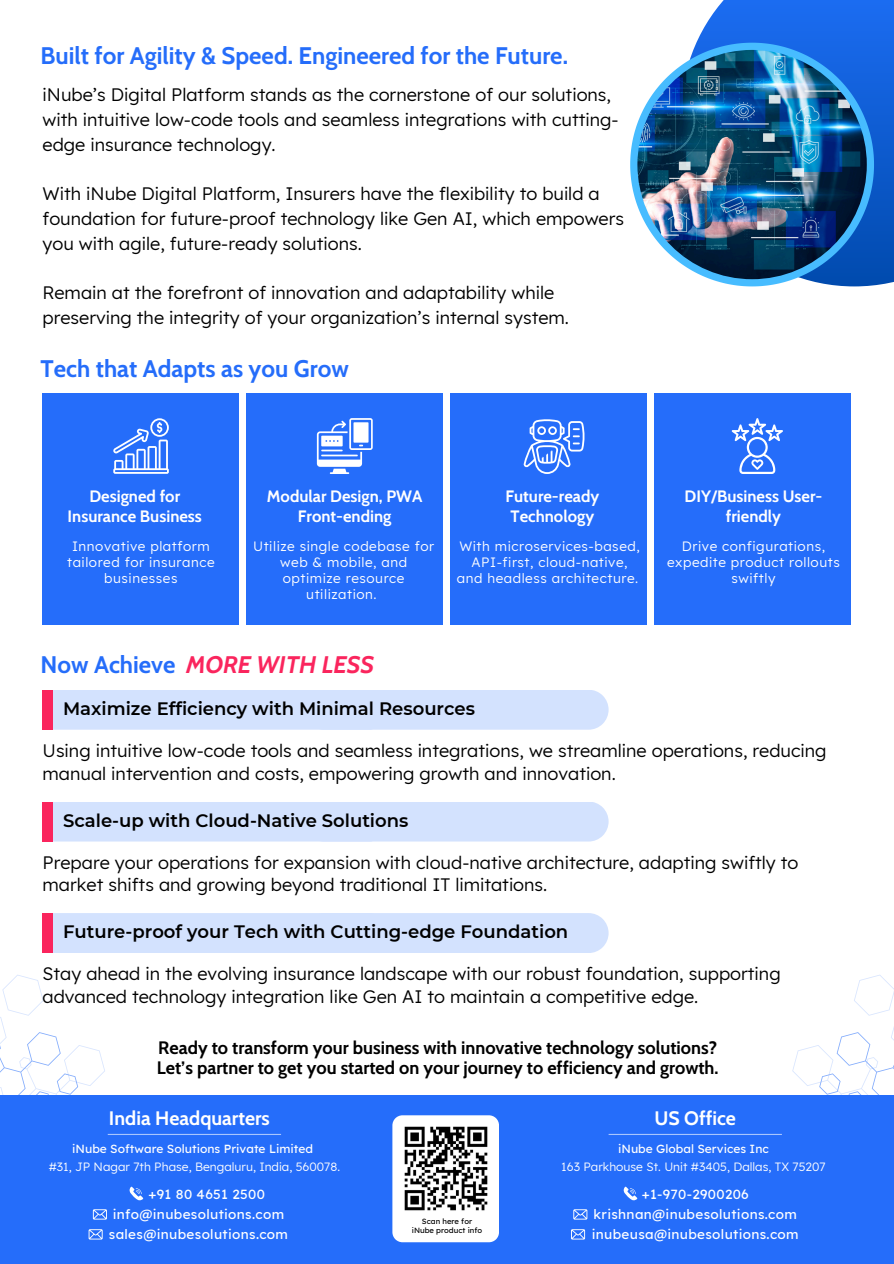
<style>
.page{position:relative;width:894px;height:1264px;background:#fff}
.page>*{position:absolute;margin:0;border:0;box-sizing:border-box;transform-origin:0 0}
.t1{font:700 24px "Cabin";color:#256dfa}
.t2{font:italic 700 24px "Cabin";color:#fa255d}
.t3{font:700 19.5px "Cabin";color:#fff}
.t4{font:18px/24.8px "Lexend";color:#000}
.t5{font:700 18px/20.2px "Cabin";color:#000}
.t6{font:600 18px "Montserrat";color:#000}
.t7{font:700 16.5px/20.2px "Cabin";color:#fff;text-align:center}
.t8{font:13.5px/15.8px "Lexend";letter-spacing:.04em;color:#fff;text-align:center}
.t9{font:500 13.5px/20.2px "Lexend";letter-spacing:.025em;color:#fff;text-align:center}
.t10{font:12px "Lexend";color:#fff}
.t11{font:500 12px "Lexend";color:#fff}
.t12{font:500 7.65px/9.6px "Lexend";color:#000;text-align:center}
.s1{font-style:normal;color:#256dfa}
</style>
<div class="page">
<svg style="left:696px;top:0;width:197px;height:286px;background:#1e6ae0"></svg>
<svg style="left:630px;top:43px;width:243px;height:243px"></svg>
<img style="left:637px;top:50px;width:229px;height:229px;border-radius:50%">
<div style="left:43px;top:393px;width:196px;height:231px;background:#256dfa"></div>
<div style="left:246px;top:393px;width:197px;height:231px;background:#256dfa"></div>
<div style="left:450px;top:393px;width:197px;height:231px;background:#256dfa"></div>
<div style="left:654px;top:393px;width:196px;height:231px;background:#256dfa"></div>
<div style="left:0;top:1095px;width:893px;height:168px;background:#256dfa"></div>
<hr style="left:608px;top:1133px;width:173px;height:1px;background:#a8c5fd">
<svg style="left:0;top:975px;width:105px;height:120px"></svg>
<svg style="left:792px;top:974px;width:101px;height:121px"></svg>
<svg style="left:573px;top:1209px;width:14px;height:10px"></svg>
<svg style="left:571px;top:1229px;width:14px;height:10px"></svg>
<svg style="left:623px;top:1186px;width:14px;height:14px"></svg>
<div style="left:392px;top:1115px;width:107px;height:127px;background:#fff"></div>
<hr style="left:108px;top:1133px;width:173px;height:1px;background:#a8c5fd">
<svg style="left:93px;top:1209px;width:14px;height:10px"></svg>
<svg style="left:89px;top:1229px;width:14px;height:10px"></svg>
<svg style="left:129px;top:1186px;width:14px;height:14px"></svg>
<img style="left:399px;top:1121px;width:93px;height:94px">
<div style="left:53px;top:690px;width:555px;height:39px;background:#d3e2fe"></div>
<div style="left:43px;top:689px;width:10px;height:40px;background:#fa255d"></div>
<div style="left:53px;top:802px;width:555px;height:39px;background:#d3e2fe"></div>
<div style="left:43px;top:801px;width:10px;height:40px;background:#fa255d"></div>
<div style="left:53px;top:913px;width:555px;height:40px;background:#d3e2fe"></div>
<div style="left:43px;top:913px;width:10px;height:40px;background:#fa255d"></div>
<svg style="left:317px;top:418px;width:56px;height:56px"></svg>
<hr style="left:321px;top:449px;width:21px;height:2px;background:#fff">
<hr style="left:321px;top:454px;width:36px;height:2px;background:#fff">
<svg style="left:523px;top:419px;width:61px;height:55px"></svg>
<svg style="left:731px;top:418px;width:51px;height:56px"></svg>
<svg style="left:113px;top:418px;width:56px;height:56px"></svg>
<p class="t1" style="left:40px;top:41px;width:529px">Built for Agility &amp; Speed. Engineered for the Future.</p>
<p class="t4" style="left:43px;top:82px;width:577px">iNube’s Digital Platform stands as the cornerstone of our solutions, with intuitive low-code tools and seamless integrations with cutting&shy;edge insurance technology.</p>
<p class="t4" style="left:43px;top:181px;width:583px">With iNube Digital Platform, Insurers have the flexibility to build a foundation for future-proof technology like Gen AI, which empowers you with agile, future-ready solutions.</p>
<p class="t4" style="left:43px;top:280px;width:528px">Remain at the forefront of innovation and adaptability while preserving the integrity of your organization’s internal system.</p>
<p class="t1" style="left:40px;top:353px;width:310px">Tech that Adapts as you Grow</p>
<p class="t7" style="left:68px;top:485px;width:136px">Designed for<br>Insurance Business</p>
<p class="t7" style="left:267px;top:485px;width:157px">Modular Design, PWA<br>Front-ending</p>
<p class="t8" style="left:67px;top:538px;width:149px">Innovative platform tailored for insurance businesses</p>
<p class="t8" style="left:253px;top:538px;width:182px">Utilize single codebase for web &amp; mobile, and optimize resource utilization.</p>
<p class="t2" style="left:40px;top:650px;width:335px"><span class="s1">Now Achieve</span> MORE WITH LESS</p>
<h2 class="t7" style="left:505px;top:485px;width:95px">Future-ready<br>Technology</h2>
<p class="t8" style="left:456px;top:538px;width:184px">With microservices-based,<br>API-first, cloud-native, and headless architecture.</p>
<p class="t6" style="left:63px;top:697px;width:413px">Maximize Efficiency with Minimal Resources</p>
<h3 class="t7" style="left:684px;top:485px;width:139px">DIY/Business User&shy;friendly</h3>
<h1 class="t8" style="left:667px;top:538px;width:174px">Drive configurations, expedite product rollouts swiftly</h1>
<p class="t4" style="left:43px;top:739px;width:785px;line-height:22.5px">Using intuitive low-code tools and seamless integrations, we streamline operations, reducing manual intervention and costs, empowering growth and innovation.</p>
<h3 class="t6" style="left:63px;top:809px;width:347px">Scale-up with Cloud-Native Solutions</h3>
<p class="t4" style="left:43px;top:850px;width:757px;line-height:22.5px">Prepare your operations for expansion with cloud-native architecture, adapting swiftly to market shifts and growing beyond traditional IT limitations.</p>
<p class="t6" style="left:63px;top:920px;width:506px">Future-proof your Tech with Cutting-edge Foundation</p>
<h3 class="t4" style="left:43px;top:962px;width:739px;line-height:22.5px">Stay ahead in the evolving insurance landscape with our robust foundation, supporting advanced technology integration like Gen AI to maintain a competitive edge.</h3>
<p class="t5" style="left:157px;top:1037px;width:563px">Ready to transform your business with innovative technology solutions?<br>Let’s partner to get you started on your journey to efficiency and growth.</p>
<h4 class="t3" style="left:109px;top:1106px;width:162px">India Headquarters</h4>
<p class="t11" style="left:72px;top:1140px;width:242px">iNube Software Solutions Private Limited</p>
<h4 class="t10" style="left:49px;top:1158px;width:293px">#31, JP Nagar 7th Phase, Bengaluru, India, 560078.</h4>
<h4 class="t9" style="left:109px;top:1183px;width:181px;text-align:left;text-indent:40px">+91 80 4651 2500 info@inubesolutions.com sales@inubesolutions.com</h4>
<h3 class="t12" style="left:412px;top:1215px;width:72px">Scan here for iNube product info</h3>
<p class="t3" style="left:654px;top:1106px;width:83px">US Office</p>
<h3 class="t11" style="left:618px;top:1140px;width:152px">iNube Global Services Inc</h3>
<p class="t10" style="left:561px;top:1158px;width:266px">163 Parkhouse St. Unit #3405, Dallas, TX 75207</p>
<p class="t9" style="left:591px;top:1183px;width:208px">+1-970-2900206 krishnan@inubesolutions.com inubeusa@inubesolutions.com</p>
</div>
